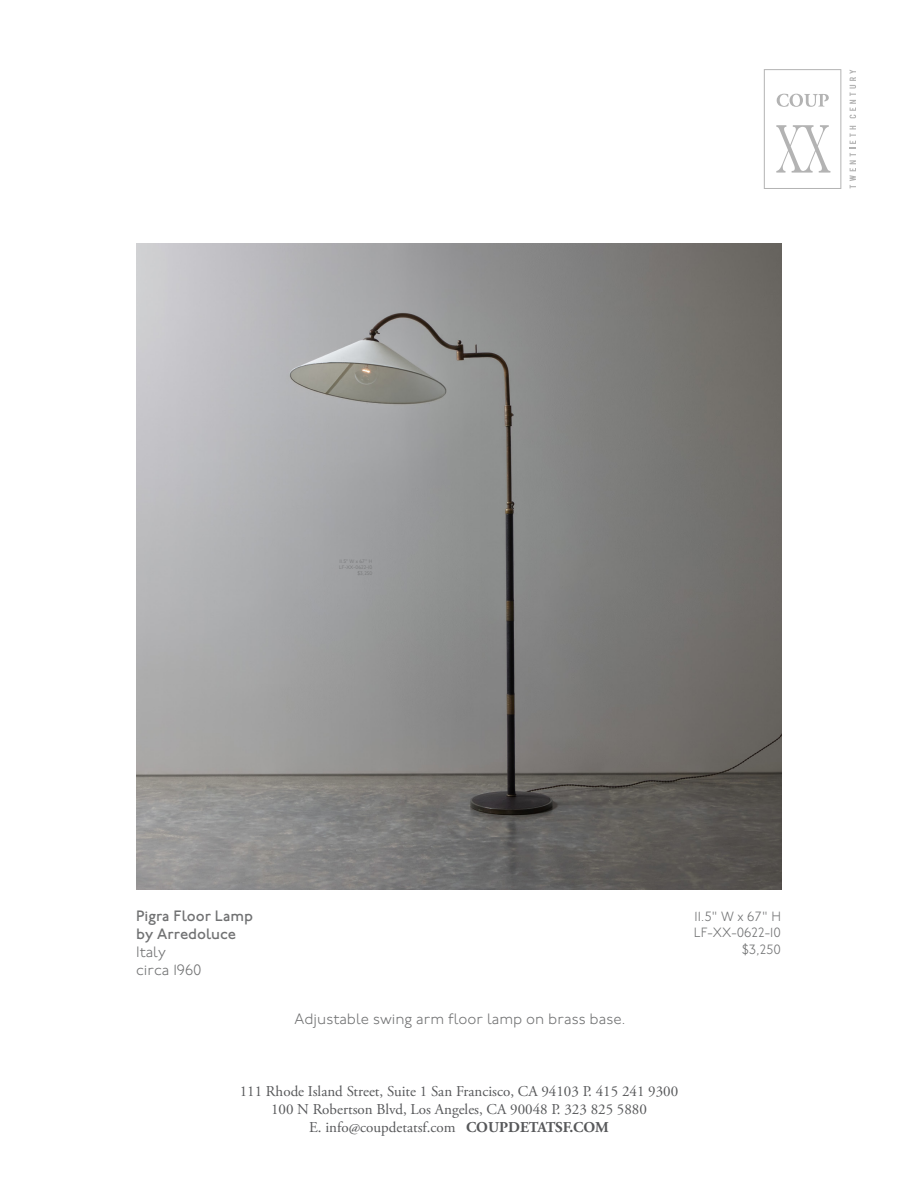
<style>
.page{position:relative;width:918px;height:1188px;background:#fff}
.page>*{position:absolute;margin:0;border:0;box-sizing:border-box;transform-origin:0 0}
.t1{font:15px/18px "Adobe Garamond Pro";color:#57585a;text-align:center}
.t2{font:300 15px/18px "P22 Underground";color:#717273}
.t3{font:500 15px/18px "P22 Underground";color:#717273}
.t4{font:300 13.35px/16px "P22 Underground";color:#717273;text-align:right}
.s1{font-weight:700}
</style>
<div class="page">
<svg style="left:850px;top:126px;width:6px;height:62px"></svg>
<svg style="left:850px;top:70px;width:6px;height:48px"></svg>
<svg style="left:764px;top:69px;width:77px;height:120px"></svg>
<img style="left:136px;top:244px;width:646px;height:646px">
<p class="t3" style="left:136px;top:908px;width:118px">Pigra Floor Lamp by Arredoluce</p>
<p class="t2" style="left:136px;top:944px;width:67px">Italy circa 1960</p>
<p class="t2" style="left:295px;top:1011px;width:333px">Adjustable swing arm floor lamp on brass base.</p>
<p class="t4" style="left:694px;top:909px;width:89px">11.5" W x 67" H<br>LF-XX-0622-10 $3,250</p>
<p class="t1" style="left:240px;top:1083px;width:440px">111 Rhode Island Street, Suite 1 San Francisco, CA 94103 P. 415 241 9300<br>100 N Robertson Blvd, Los Angeles, CA 90048 P. 323 825 5880<br>E. info@coupdetatsf.com <span class="s1">COUPDETATSF.COM</span></p>
</div>
